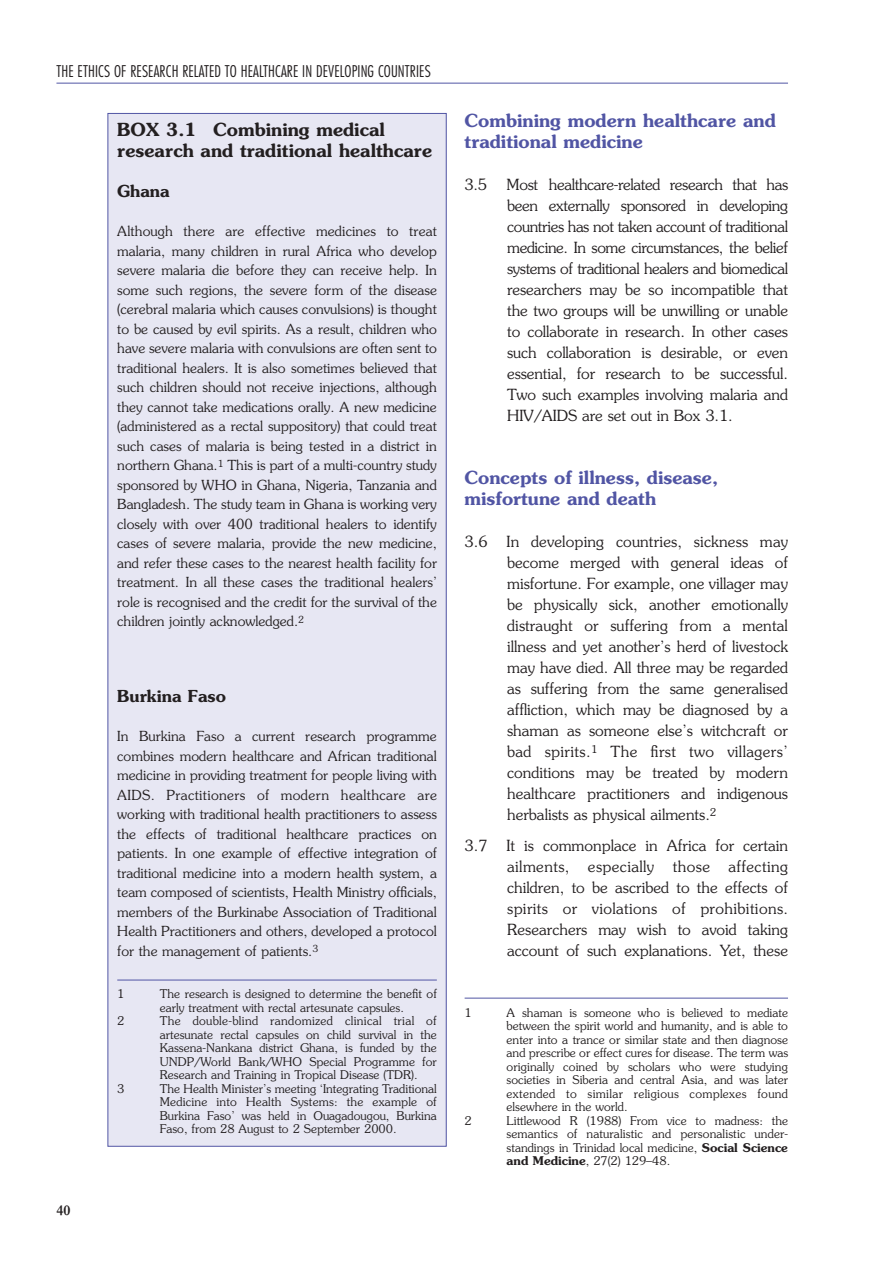
<style>
.page{position:relative;width:893px;height:1263px;background:#fff}
.page>*{position:absolute;margin:0;border:0;box-sizing:border-box;transform-origin:0 0}
.t1{font:600 18px/21px "Souvenir";color:#5155a4}
.t2{font:600 18px/21px "Souvenir";color:#231f20}
.t3{font:600 16.5px "Souvenir";color:#231f20}
.t4{font:300 condensed 15.75px "Futura";letter-spacing:.01em;color:#231f20}
.t5{font:300 15.3px/21px "Souvenir";color:#231f20;text-align:justify}
.t6{font:700 15px "Garamond";color:#231f20}
.t7{font:300 13.8px/19.5px "Souvenir";color:#231f20;text-align:justify}
.t8{font:300 12px/13.5px "Souvenir";color:#231f20;text-align:justify}
.s1{font-weight:600}
</style>
<div class="page">
<hr style="left:56px;top:83px;width:732px;height:1px;background:#5155a4">
<hr style="left:464px;top:997px;width:324px;height:1px;background:#5155a4">
<div style="left:108px;top:113px;width:338px;height:1033px;background:#e7e7f3"></div>
<hr style="left:117px;top:979px;width:320px;height:1px;background:#5155a4">
<p class="t4" style="left:56px;top:62px;width:376px">THE ETHICS OF RESEARCH RELATED TO HEALTHCARE IN DEVELOPING COUNTRIES</p>
<h1 class="t2" style="left:117px;top:120px;width:316px">BOX 3.1 Combining medical research and traditional healthcare</h1>
<p class="t3" style="left:117px;top:185px;width:54px">Ghana</p>
<p class="t7" style="left:117px;top:222px;width:321px">Although there are effective medicines to treat malaria, many children in rural Africa who develop severe malaria die before they can receive help. In some such regions, the severe form of the disease (cerebral malaria which causes convulsions) is thought to be caused by evil spirits. As a result, children who have severe malaria with convulsions are often sent to traditional healers. It is also sometimes believed that such children should not receive injections, although they cannot take medications orally. A new medicine (administered as a rectal suppository) that could treat such cases of malaria is being tested in a district in northern Ghana.<sup>1</sup> This is part of a multi-country study sponsored by WHO in Ghana, Nigeria, Tanzania and Bangladesh. The study team in Ghana is working very closely with over 400 traditional healers to identify cases of severe malaria, provide the new medicine, and refer these cases to the nearest health facility for treatment. In all these cases the traditional healers’ role is recognised and the credit for the survival of the children jointly acknowledged.<sup>2</sup></p>
<p class="t6" style="left:56px;top:1199px;width:16px">40</p>
<p class="t3" style="left:117px;top:689px;width:110px">Burkina Faso</p>
<p class="t7" style="left:117px;top:727px;width:321px">In Burkina Faso a current research programme combines modern healthcare and African traditional medicine in providing treatment for people living with AIDS. Practitioners of modern healthcare are working with traditional health practitioners to assess the effects of traditional healthcare practices on patients. In one example of effective integration of traditional medicine into a modern health system, a team composed of scientists, Health Ministry officials, members of the Burkinabe Association of Traditional Health Practitioners and others, developed a protocol for the management of patients.<sup>3</sup></p>
<p class="t8" style="left:117px;top:988px;width:9px">1</p>
<p class="t8" style="left:160px;top:988px;width:279px">The research is designed to determine the benefit of early treatment with rectal artesunate capsules.</p>
<p class="t8" style="left:117px;top:1015px;width:9px">2</p>
<p class="t8" style="left:160px;top:1015px;width:279px">The double-blind randomized clinical trial of artesunate rectal capsules on child survival in the Kassena-Nankana district Ghana, is funded by the UNDP/World Bank/WHO Special Programme for Research and Training in Tropical Disease (TDR).</p>
<p class="t8" style="left:117px;top:1082px;width:9px">3</p>
<p class="t8" style="left:160px;top:1082px;width:279px">The Health Minister’s meeting ‘Integrating Traditional Medicine into Health Systems: the example of Burkina Faso’ was held in Ouagadougou, Burkina Faso, from 28 August to 2 September 2000.</p>
<h1 class="t1" style="left:464px;top:111px;width:313px">Combining modern healthcare and traditional medicine</h1>
<p class="t5" style="left:464px;top:175px;width:24px">3.5</p>
<p class="t5" style="left:506px;top:175px;width:283px">Most healthcare-related research that has been externally sponsored in developing countries has not taken account of traditional medicine. In some circumstances, the belief systems of traditional healers and biomedical researchers may be so incompatible that the two groups will be unwilling or unable to collaborate in research. In other cases such collaboration is desirable, or even essential, for research to be successful.<br>Two such examples involving malaria and HIV/AIDS are set out in Box 3.1.</p>
<h1 class="t1" style="left:464px;top:468px;width:255px">Concepts of illness, disease, misfortune and death</h1>
<p class="t5" style="left:507px;top:532px;width:283px;text-indent:-43px">3.6 In developing countries, sickness may become merged with general ideas of misfortune. For example, one villager may be physically sick, another emotionally distraught or suffering from a mental illness and yet another’s herd of livestock may have died. All three may be regarded as suffering from the same generalised affliction, which may be diagnosed by a shaman as someone else’s witchcraft or bad spirits.<sup>1</sup> The first two villagers’ conditions may be treated by modern healthcare practitioners and indigenous herbalists as physical ailments.<sup>2</sup></p>
<p class="t5" style="left:507px;top:836px;width:282px;text-indent:-43px">3.7 It is commonplace in Africa for certain ailments, especially those affecting children, to be ascribed to the effects of spirits or violations of prohibitions.<br>Researchers may wish to avoid taking account of such explanations. Yet, these</p>
<p class="t8" style="left:464px;top:1006px;width:9px">1</p>
<p class="t8" style="left:506px;top:1006px;width:283px">A shaman is someone who is believed to mediate between the spirit world and humanity, and is able to enter into a trance or similar state and then diagnose and prescribe or effect cures for disease. The term was originally coined by scholars who were studying societies in Siberia and central Asia, and was later extended to similar religious complexes found elsewhere in the world.</p>
<p class="t8" style="left:464px;top:1114px;width:9px">2</p>
<p class="t8" style="left:506px;top:1114px;width:283px">Littlewood R (1988) From vice to madness: the semantics of naturalistic and personalistic under&shy;standings in Trinidad local medicine, <span class="s1">Social Science and Medicine</span>, 27(2) 129–48.</p>
</div>
